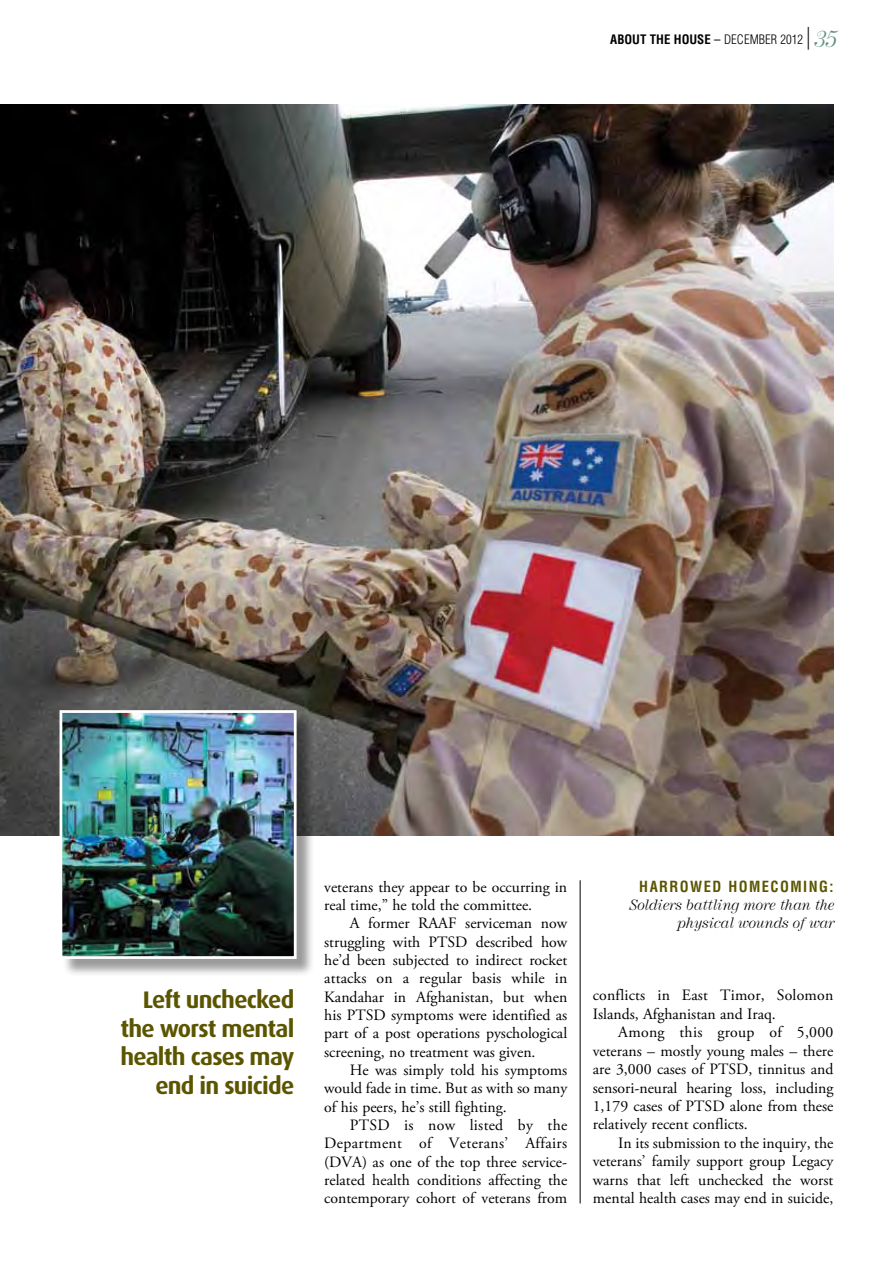
<style>
.page{position:relative;width:893px;height:1263px;background:#fff}
.page>*{position:absolute;margin:0;border:0;box-sizing:border-box;transform-origin:0 0}
.t1{font:700 24px/28.5px "Dax";letter-spacing:-.03em;color:#5b5500;text-align:right}
.t2{font:15.75px/18.3px "Adobe Garamond Pro";color:#000;text-align:justify}
.t3{font:700 condensed 15px "Helvetica";letter-spacing:.1em;color:#5b5500}
.t4{font:italic 13.5px/18px "Andrich Minerva";color:#000;text-align:right}
.t5{font:700 condensed 12.75px "Helvetica";color:#000}
.s1{font-weight:400}
.s2{font-weight:300}
.s3{font-family:"Adobe Garamond Pro";font-weight:400;font-stretch:normal;font-size:22.8px}
.s4{font-family:"Andrich Minerva";font-weight:400;font-style:italic;font-stretch:normal;font-size:21px;color:#629081}
</style>
<div class="page">
<img style="left:0;top:104px;width:833px;height:732px">
<div style="left:62px;top:712px;width:253px;height:265px;background:#000;opacity:.4"></div>
<img style="left:64px;top:714px;width:229px;height:241px">
<div style="left:60px;top:710px;width:237px;height:249px;border:3px solid #fff"></div>
<hr style="left:580px;top:880px;width:1px;height:323px;background:#000">
<p class="t5" style="left:610px;top:31px;width:226px">ABOUT THE HOUSE <span class="s1">–</span> <span class="s2">DECEMBER 2012</span> <span class="s3">|</span> <span class="s4">35</span></p>
<h1 class="t1" style="left:120px;top:986px;width:176px">Left unchecked the worst mental health cases may end in suicide</h1>
<p class="t2" style="left:324px;top:878px;width:244px">veterans they appear to be occurring in real time,” he told the committee.</p>
<p class="t2" style="left:324px;top:915px;width:245px;text-indent:26px">A former RAAF serviceman now struggling with PTSD described how he’d been subjected to indirect rocket attacks on a regular basis while in Kandahar in Afghanistan, but when his PTSD symptoms were identified as part of a post operations pyschological screening, no treatment was given.</p>
<p class="t2" style="left:324px;top:1061px;width:245px;text-indent:26px">He was simply told his symptoms would fade in time. But as with so many of his peers, he’s still fighting.</p>
<p class="t2" style="left:324px;top:1116px;width:245px;text-indent:26px">PTSD is now listed by the Department of Veterans’ Affairs (DVA) as one of the top three service&shy;related health conditions affecting the contemporary cohort of veterans from</p>
<p class="t3" style="left:639px;top:877px;width:31px">HARRO</p>
<p class="t3" style="left:690px;top:877px;width:145px">WED HOMECOMING:</p>
<p class="t4" style="left:629px;top:896px;width:206px">Soldiers battling more than the physical wounds of war</p>
<p class="t2" style="left:593px;top:986px;width:242px">conflicts in East Timor, Solomon<br>Islands, Afghanistan and Iraq.</p>
<p class="t2" style="left:593px;top:1023px;width:242px;text-indent:26px">Among this group of 5,000 veterans – mostly young males – there are 3,000 cases of PTSD, tinnitus and sensori-neural hearing loss, including 1,179 cases of PTSD alone from these relatively recent conflicts.</p>
<p class="t2" style="left:593px;top:1134px;width:242px;text-indent:26px">In its submission to the inquiry, the veterans’ family support group Legacy warns that left unchecked the worst mental health cases may end in suicide,</p>
</div>
